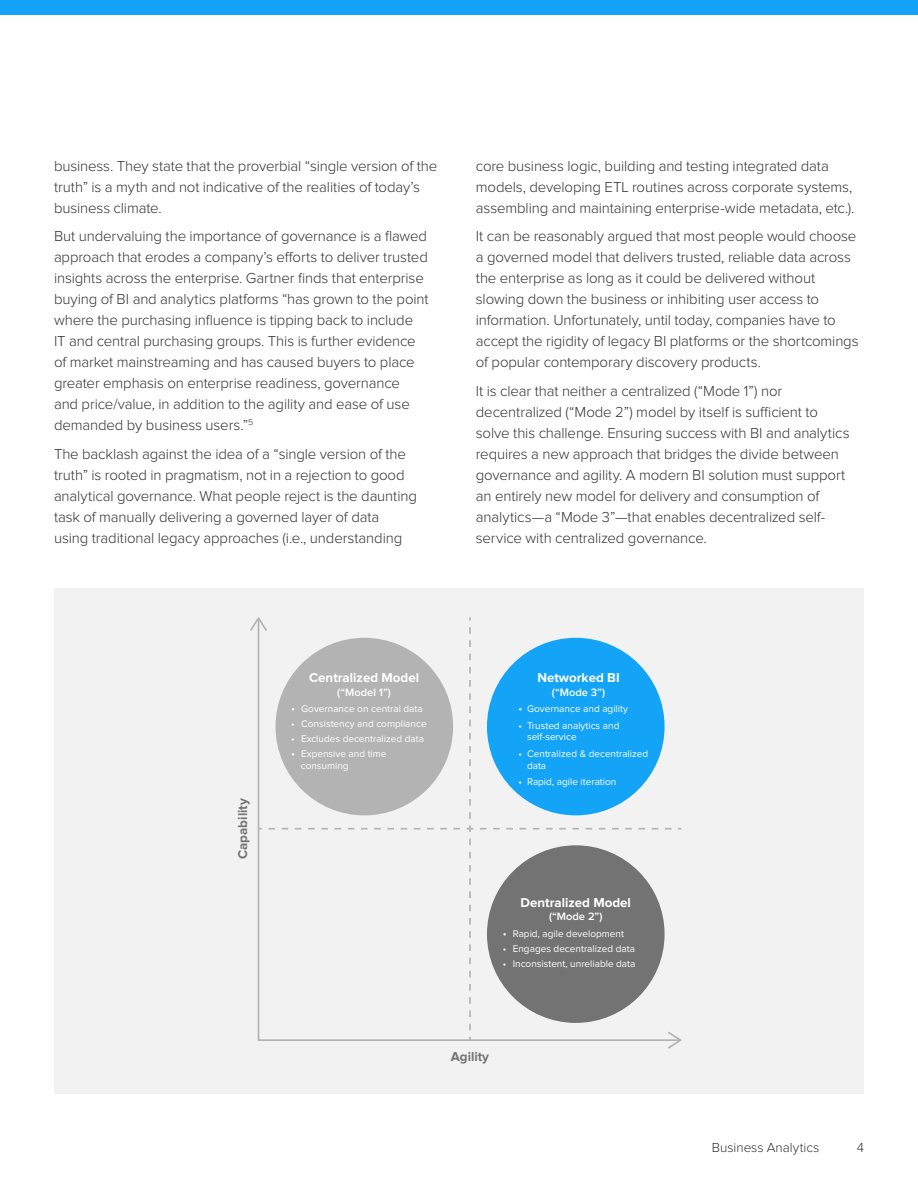
<style>
.page{position:relative;width:918px;height:1188px;background:#fff}
.page>*{position:absolute;margin:0;border:0;box-sizing:border-box;transform-origin:0 0}
.t1{font:300 15px/21px "Proxima Nova";letter-spacing:-.01em;color:#333}
.t2{font:300 13.5px "Proxima Nova";color:#333}
.t3{font:700 13.35px "Proxima Nova";color:#fff}
.t4{font:700 13.35px "Proxima Nova";color:#737373}
.t5{font:600 11.1px "Proxima Nova";color:#fff}
.t6{font:10.05px/11.7px "Proxima Nova";color:#fff}
.s1{font-size:11.1px}
</style>
<div class="page">
<div style="left:0;top:0;width:918px;height:14px;background:#13a3f7"></div>
<div style="left:54px;top:588px;width:810px;height:506px;background:#f2f2f2"></div>
<svg style="left:250px;top:617px;width:431px;height:432px"></svg>
<div style="left:276px;top:638px;width:177px;height:177px;background:#b3b3b3;border-radius:50%"></div>
<div style="left:487px;top:638px;width:178px;height:177px;background:#13a3f7;border-radius:50%"></div>
<div style="left:487px;top:845px;width:178px;height:178px;background:#737373;border-radius:50%"></div>
<p class="t1" style="left:54px;top:156px;width:385px">business. They state that the proverbial “single version of the truth” is a myth and not indicative of the realities of today’s business climate.</p>
<p class="t1" style="left:54px;top:226px;width:376px">But undervaluing the importance of governance is a flawed approach that erodes a company’s efforts to deliver trusted insights across the enterprise. Gartner finds that enterprise buying of BI and analytics platforms “has grown to the point where the purchasing influence is tipping back to include IT and central purchasing groups. This is further evidence of market mainstreaming and has caused buyers to place greater emphasis on enterprise readiness, governance<br>and price/value, in addition to the agility and ease of use demanded by business users.”<sup>5</sup></p>
<p class="t1" style="left:54px;top:444px;width:364px">The backlash against the idea of a “single version of the truth” is rooted in pragmatism, not in a rejection to good analytical governance. What people reject is the daunting task of manually delivering a governed layer of data using traditional legacy approaches (i.e., understanding</p>
<p class="t1" style="left:476px;top:156px;width:380px">core business logic, building and testing integrated data models, developing ETL routines across corporate systems, assembling and maintaining enterprise-wide metadata, etc.).</p>
<p class="t1" style="left:476px;top:226px;width:384px">It can be reasonably argued that most people would choose a governed model that delivers trusted, reliable data across the enterprise as long as it could be delivered without slowing down the business or inhibiting user access to information. Unfortunately, until today, companies have to accept the rigidity of legacy BI platforms or the shortcomings of popular contemporary discovery products.</p>
<p class="t1" style="left:476px;top:381px;width:375px">It is clear that neither a centralized (“Mode 1”) nor decentralized (“Mode 2”) model by itself is sufficient to solve this challenge. Ensuring success with BI and analytics requires a new approach that bridges the divide between governance and agility. A modern BI solution must support an entirely new model for delivery and consumption of analytics—a “Mode 3”—that enables decentralized self&shy;service with centralized governance.</p>
<p class="t4" style="left:237px;top:859px;width:62px;rotate:-90deg">Capability</p>
<p class="t3" style="left:309px;top:672px;width:112px">Centralized Model</p>
<p class="t5" style="left:337px;top:687px;width:55px">(“Model 1”)</p>
<p class="t6" style="left:291px;top:703px;width:133px"><span class="s1">•</span> Governance on central data</p>
<p class="t6" style="left:291px;top:718px;width:137px">• Consistency and compliance</p>
<p class="t6" style="left:291px;top:733px;width:134px">• Excludes decentralized data</p>
<p class="t6" style="left:301px;top:748px;width:87px;text-indent:-9px"><span class="s1">•</span> Expensive and time consuming</p>
<p class="t3" style="left:537px;top:672px;width:84px">Networked BI</p>
<p class="t5" style="left:552px;top:687px;width:55px">(“Mode 3”)</p>
<p class="t6" style="left:518px;top:703px;width:111px"><span class="s1">•</span> Governance and agility</p>
<p class="t6" style="left:527px;top:720px;width:94px;text-indent:-9px">• Trusted analytics and self-service</p>
<p class="t6" style="left:527px;top:748px;width:123px;text-indent:-9px">• Centralized &amp; decentralized data</p>
<p class="t6" style="left:518px;top:777px;width:99px">• Rapid, agile iteration</p>
<p class="t3" style="left:521px;top:896px;width:112px">Dentralized Model</p>
<p class="t5" style="left:549px;top:912px;width:55px">(“Mode 2”)</p>
<p class="t6" style="left:503px;top:928px;width:123px"><span class="s1">•</span> Rapid, agile development</p>
<p class="t6" style="left:503px;top:943px;width:134px">• Engages decentralized data</p>
<p class="t6" style="left:503px;top:958px;width:134px">• Inconsistent, unreliable data</p>
<p class="t4" style="left:451px;top:1051px;width:40px">Agility</p>
<p class="t2" style="left:712px;top:1141px;width:109px">Business Analytics</p>
<p class="t2" style="left:857px;top:1141px;width:9px">4</p>
</div>
